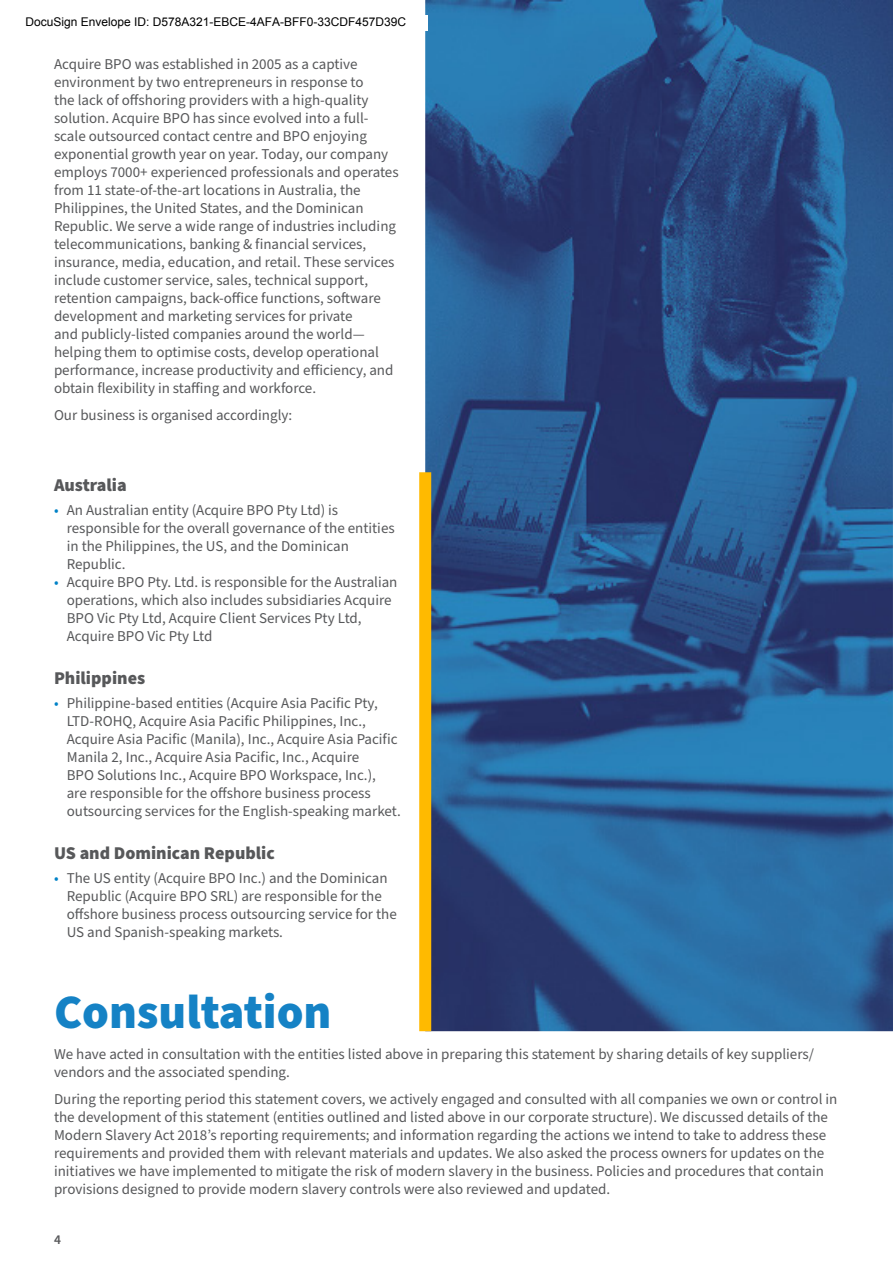
<style>
.page{position:relative;width:893px;height:1263px;background:#fff}
.page>*{position:absolute;margin:0;border:0;box-sizing:border-box;transform-origin:0 0}
.t1{font:900 48px "Source Sans Pro";color:#1582c5}
.Body_Text_2{font:900 18px "Source Sans Pro";color:#57585a}
.Body_Text_2-2{font:15px/18px "Source Sans Pro";color:#57585a}
.t2{font:600 13.5px "Source Sans Pro";color:#57585a}
.t3{font:12px "Arial";color:#000}
.s1{color:#0082c7}
</style>
<div class="page">
<img style="left:425px;top:0;width:468px;height:1031px">
<div style="left:419px;top:472px;width:12px;height:559px;background:#ffba00"></div>
<div style="left:22px;top:15px;width:406px;height:15px;background:#fff"></div>
<p class="t3" style="left:26px;top:15px;width:382px">DocuSign Envelope ID: D578A321-EBCE-4AFA-BFF0-33CDF457D39C</p>
<p class="Body_Text_2-2" style="left:54px;top:56px;width:346px">Acquire BPO was established in 2005 as a captive environment by two entrepreneurs in response to<br>the lack of offshoring providers with a high-quality solution. Acquire BPO has since evolved into a full&shy;scale outsourced contact centre and BPO enjoying exponential growth year on year. Today, our company employs 7000+ experienced professionals and operates from 11 state-of-the-art locations in Australia, the Philippines, the United States, and the Dominican Republic. We serve a wide range of industries including telecommunications, banking &amp; financial services, insurance, media, education, and retail. These services include customer service, sales, technical support, retention campaigns, back-office functions, software development and marketing services for private<br>and publicly-listed companies around the world— helping them to optimise costs, develop operational performance, increase productivity and efficiency, and obtain flexibility in staffing and workforce.</p>
<p class="Body_Text_2-2" style="left:54px;top:406px;width:240px">Our business is organised accordingly:</p>
<p class="Body_Text_2" style="left:54px;top:472px;width:74px">Australia</p>
<p class="Body_Text_2-2" style="left:67px;top:501px;width:329px;text-indent:-13px"><span class="s1">•</span> An Australian entity (Acquire BPO Pty Ltd) is responsible for the overall governance of the entities in the Philippines, the US, and the Dominican Republic.</p>
<p class="Body_Text_2-2" style="left:67px;top:573px;width:332px;text-indent:-13px"><span class="s1">•</span> Acquire BPO Pty. Ltd. is responsible for the Australian operations, which also includes subsidiaries Acquire BPO Vic Pty Ltd, Acquire Client Services Pty Ltd, Acquire BPO Vic Pty Ltd</p>
<p class="Body_Text_2" style="left:54px;top:665px;width:93px">Philippines</p>
<p class="Body_Text_2-2" style="left:67px;top:694px;width:335px;text-indent:-13px"><span class="s1">•</span> Philippine-based entities (Acquire Asia Pacific Pty, LTD-ROHQ, Acquire Asia Pacific Philippines, Inc., Acquire Asia Pacific (Manila), Inc., Acquire Asia Pacific Manila 2, Inc., Acquire Asia Pacific, Inc., Acquire<br>BPO Solutions Inc., Acquire BPO Workspace, Inc.),<br>are responsible for the offshore business process outsourcing services for the English-speaking market.</p>
<p class="Body_Text_2" style="left:54px;top:840px;width:222px">US and Dominican Republic</p>
<p class="Body_Text_2-2" style="left:67px;top:870px;width:332px;text-indent:-13px"><span class="s1">•</span> The US entity (Acquire BPO Inc.) and the Dominican Republic (Acquire BPO SRL) are responsible for the offshore business process outsourcing service for the US and Spanish-speaking markets.</p>
<p class="t1" style="left:54px;top:978px;width:279px">Consultation</p>
<p class="Body_Text_2-2" style="left:54px;top:1046px;width:762px">We have acted in consultation with the entities listed above in preparing this statement by sharing details of key suppliers/ vendors and the associated spending.</p>
<p class="Body_Text_2-2" style="left:54px;top:1090px;width:785px">During the reporting period this statement covers, we actively engaged and consulted with all companies we own or control in the development of this statement (entities outlined and listed above in our corporate structure). We discussed details of the Modern Slavery Act 2018’s reporting requirements; and information regarding the actions we intend to take to address these requirements and provided them with relevant materials and updates. We also asked the process owners for updates on the initiatives we have implemented to mitigate the risk of modern slavery in the business. Policies and procedures that contain provisions designed to provide modern slavery controls were also reviewed and updated.</p>
<p class="t2" style="left:54px;top:1230px;width:8px">4</p>
</div>
